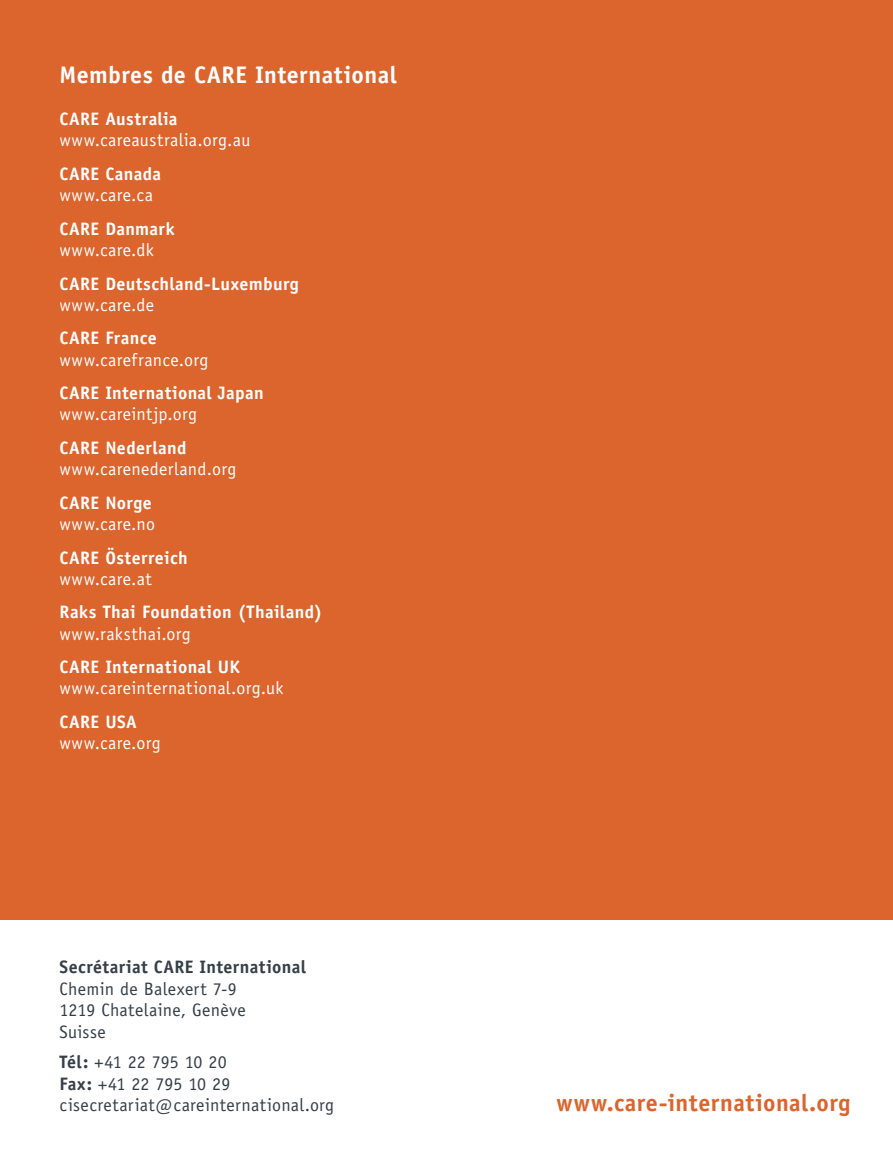
<style>
.page{position:relative;width:893px;height:1149px;background:#fff}
.page>*{position:absolute;margin:0;border:0;box-sizing:border-box;transform-origin:0 0}
.t1{font:700 24px "Officina Sans";letter-spacing:.015em;color:#fff}
.t2{font:700 24px "Officina Sans";letter-spacing:.015em;color:#dc642d}
.t3{font:18px "Officina Sans";letter-spacing:.02em;color:#fff}
.t4{font:700 18px "Officina Sans";letter-spacing:.02em;color:#fff}
.t5{font:18px/21.6px "Officina Sans";letter-spacing:.015em;color:#353f48}
.t6{font:700 18px "Officina Sans";letter-spacing:.02em;color:#353f48}
.s1{font-weight:700}
</style>
<div class="page">
<div style="left:0;top:0;width:893px;height:918px;background:#dc642d"></div>
<h1 class="t1" style="left:60px;top:60px;width:339px">Membres de CARE International</h1>
<p class="t4" style="left:60px;top:108px;width:120px">CARE Australia</p>
<p class="t3" style="left:60px;top:130px;width:192px">www.careaustralia.org.au</p>
<p class="t4" style="left:60px;top:163px;width:103px">CARE Canada</p>
<p class="t3" style="left:60px;top:184px;width:95px">www.care.ca</p>
<p class="t4" style="left:60px;top:217px;width:117px">CARE Danmark</p>
<p class="t3" style="left:60px;top:239px;width:96px">www.care.dk</p>
<p class="t4" style="left:60px;top:272px;width:241px">CARE Deutschland-Luxemburg</p>
<p class="t3" style="left:60px;top:294px;width:96px">www.care.de</p>
<p class="t4" style="left:60px;top:327px;width:99px">CARE France</p>
<p class="t3" style="left:60px;top:349px;width:150px">www.carefrance.org</p>
<p class="t4" style="left:60px;top:382px;width:206px">CARE International Japan</p>
<p class="t3" style="left:60px;top:403px;width:139px">www.careintjp.org</p>
<p class="t4" style="left:60px;top:436px;width:129px">CARE Nederland</p>
<p class="t3" style="left:60px;top:458px;width:178px">www.carenederland.org</p>
<p class="t4" style="left:60px;top:491px;width:94px">CARE Norge</p>
<p class="t3" style="left:60px;top:513px;width:97px">www.care.no</p>
<p class="t4" style="left:60px;top:546px;width:130px">CARE Österreich</p>
<p class="t3" style="left:60px;top:568px;width:94px">www.care.at</p>
<p class="t4" style="left:60px;top:601px;width:264px">Raks Thai Foundation (Thailand)</p>
<p class="t3" style="left:60px;top:622px;width:133px">www.raksthai.org</p>
<p class="t4" style="left:60px;top:655px;width:182px">CARE International UK</p>
<p class="t3" style="left:60px;top:677px;width:225px">www.careinternational.org.uk</p>
<p class="t4" style="left:60px;top:710px;width:79px">CARE USA</p>
<p class="t3" style="left:60px;top:732px;width:103px">www.care.org</p>
<p class="t6" style="left:60px;top:955px;width:248px">Secrétariat CARE International</p>
<p class="t5" style="left:60px;top:977px;width:188px">Chemin de Balexert 7-9<br>1219 Chatelaine, Genève<br>Suisse</p>
<p class="t5" style="left:60px;top:1050px;width:276px"><span class="s1">Tél:</span> +41 22 795 10 20<br><span class="s1">Fax:</span> +41 22 795 10 29 cisecretariat@careinternational.org</p>
<h1 class="t2" style="left:557px;top:1087px;width:295px">www.care-international.org</h1>
</div>
